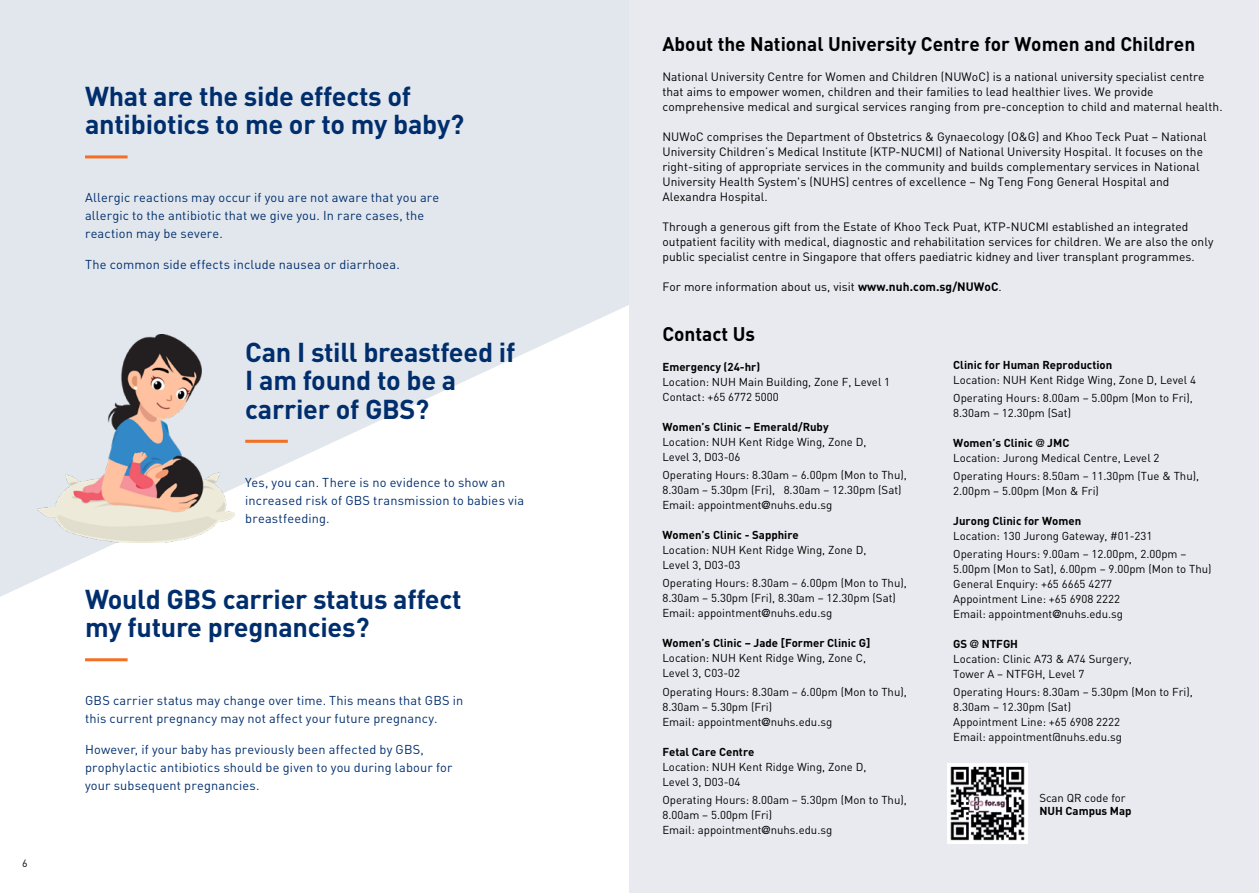
<style>
.page{position:relative;width:1259px;height:893px;background:#e2e7ed}
.page>*{position:absolute;margin:0;border:0;box-sizing:border-box;transform-origin:0 0}
.t1{font:700 27px/28.5px "DINOT";letter-spacing:-.01em;color:#002e6d}
.t2{font:700 19.5px "DINOT";color:#000}
.t3{font:12.75px/18px "DINOT";letter-spacing:.015em;color:#002e6d}
.t4{font:12px/15px "DINOT";letter-spacing:.005em;color:#000}
.t5{font:11.4px/15px "DINOT";color:#000}
.t6{font:700 11.4px "DINOT";color:#000}
.t7{font:10.5px "DIN";color:#000}
.s1{font-weight:700}
.s2{font-family:"DIN Alternate";font-weight:700}
.s3{font-family:"DIN Condensed";font-weight:700}
</style>
<div class="page">
<svg style="left:0;top:305px;width:629px;height:588px;fill:#fff"></svg>
<div style="left:629px;top:0;width:630px;height:893px;background:#e9eaf0"></div>
<img style="left:37px;top:334px;width:198px;height:208px">
<hr style="left:85px;top:155px;width:43px;height:3px;background:#f36f21">
<hr style="left:245px;top:440px;width:43px;height:3px;background:#f36f21">
<hr style="left:85px;top:658px;width:43px;height:3px;background:#f36f21">
<img style="left:947px;top:764px;width:80px;height:80px">
<p class="t7" style="left:22px;top:857px;width:7px">6</p>
<h1 class="t1" style="left:85px;top:81px;width:381px">What are the side effects of antibiotics to me or to my baby?</h1>
<p class="t3" style="left:85px;top:188px;width:356px">Allergic reactions may occur if you are not aware that you are allergic to the antibiotic that we give you. In rare cases, the reaction may be severe.</p>
<p class="t3" style="left:85px;top:255px;width:316px">The common side effects include nausea or diarrhoea.</p>
<h1 class="t1" style="left:245px;top:336px;width:271px">Can I still breastfeed if<br>I am found to be a carrier of GBS?</h1>
<p class="t3" style="left:245px;top:472px;width:280px">Yes, you can. There is no evidence to show an increased risk of GBS transmission to babies via breastfeeding.</p>
<h1 class="t1" style="left:85px;top:583px;width:378px">Would GBS carrier status affect my future pregnancies?</h1>
<p class="t3" style="left:85px;top:691px;width:380px">GBS carrier status may change over time. This means that GBS in this current pregnancy may not affect your future pregnancy.</p>
<p class="t3" style="left:85px;top:740px;width:369px">However, if your baby has previously been affected by GBS, prophylactic antibiotics should be given to you during labour for your subsequent pregnancies.</p>
<h2 class="t2" style="left:662px;top:30px;width:534px">About the National University Centre for Women and Children</h2>
<p class="t4" style="left:662px;top:68px;width:561px">National University Centre for Women and Children (NUWoC) is a national university specialist centre that aims to empower women, children and their families to lead healthier lives. We provide comprehensive medical and surgical services ranging from pre-conception to child and maternal health.</p>
<p class="t4" style="left:662px;top:128px;width:546px">NUWoC comprises the Department of Obstetrics &amp; Gynaecology (O&amp;G) and Khoo Teck Puat – National University Children’s Medical Institute (KTP-NUCMI) of National University Hospital. It focuses on the right-siting of appropriate services in the community and builds complementary services in National University Health System's (NUHS) centres of excellence – Ng Teng Fong General Hospital and Alexandra Hospital.</p>
<p class="t4" style="left:662px;top:218px;width:552px">Through a generous gift from the Estate of Khoo Teck Puat, KTP-NUCMI established an integrated outpatient facility with medical, diagnostic and rehabilitation services for children. We are also the only public specialist centre in Singapore that offers paediatric kidney and liver transplant programmes.</p>
<p class="t4" style="left:662px;top:278px;width:341px">For more information about us, visit <span class="s1">www.nuh.com.sg/NUWoC</span>.</p>
<h2 class="t2" style="left:662px;top:321px;width:94px">Contact Us</h2>
<p class="t6" style="left:662px;top:360px;width:99px">Emergency (24-hr)</p>
<p class="t5" style="left:662px;top:374px;width:229px">Location: NUH Main Building, Zone F, Level 1<br>Contact: +65 6772 5000</p>
<p class="t6" style="left:662px;top:420px;width:168px">Women’s Clinic – Emerald/Ruby</p>
<p class="t5" style="left:662px;top:434px;width:205px">Location: NUH Kent Ridge Wing, Zone D,<br>Level 3, D03-06</p>
<p class="t5" style="left:662px;top:467px;width:246px">Operating Hours: 8.30am – 6.00pm (Mon to Thu),<br>8.30am – 5.30pm (Fri), 8.30am – 12.30pm (Sat)<br>Email: appointment<span class="s2">@</span>nuhs.edu.sg</p>
<p class="t6" style="left:662px;top:528px;width:138px">Women’s Clinic - Sapphire</p>
<p class="t5" style="left:662px;top:542px;width:205px">Location: NUH Kent Ridge Wing, Zone D,<br>Level 3, D03-03</p>
<p class="t5" style="left:662px;top:575px;width:246px">Operating Hours: 8.30am – 6.00pm (Mon to Thu),<br>8.30am – 5.30pm (Fri), 8.30am – 12.30pm (Sat)<br>Email: appointment<span class="s2">@</span>nuhs.edu.sg</p>
<p class="t6" style="left:662px;top:636px;width:210px">Women’s Clinic – Jade [Former Clinic G]</p>
<p class="t5" style="left:662px;top:650px;width:205px">Location: NUH Kent Ridge Wing, Zone C,<br>Level 3, C03-02</p>
<p class="t5" style="left:662px;top:683px;width:246px">Operating Hours: 8.30am – 6.00pm (Mon to Thu),<br>8.30am – 5.30pm (Fri)<br>Email: appointment<span class="s2">@</span>nuhs.edu.sg</p>
<p class="t6" style="left:662px;top:744px;width:93px">Fetal Care Centre</p>
<p class="t5" style="left:662px;top:758px;width:205px">Location: NUH Kent Ridge Wing, Zone D,<br>Level 3, D03-04</p>
<p class="t5" style="left:662px;top:791px;width:246px">Operating Hours: 8.00am – 5.30pm (Mon to Thu),<br>8.00am – 5.00pm (Fri)<br>Email: appointment<span class="s2">@</span>nuhs.edu.sg</p>
<p class="t6" style="left:953px;top:357px;width:160px">Clinic for Human Reproduction</p>
<p class="t5" style="left:953px;top:370px;width:244px;line-height:18px">Location: NUH Kent Ridge Wing, Zone D, Level 4<br>Operating Hours: 8.00am – 5.00pm (Mon to Fri),</p>
<p class="t5" style="left:953px;top:405px;width:119px">8.30am – 12.30pm (Sat)</p>
<p class="t5" style="left:953px;top:435px;width:208px"><span class="s1">Women’s Clinic</span> <span class="s3">@</span> <span class="s1">JMC<br></span>Location: Jurong Medical Centre, Level 2</p>
<p class="t5" style="left:953px;top:468px;width:247px">Operating Hours: 8.50am – 11.30pm (Tue &amp; Thu),<br>2.00pm – 5.00pm (Mon &amp; Fri)</p>
<p class="t6" style="left:953px;top:513px;width:129px">Jurong Clinic for Women</p>
<p class="t5" style="left:953px;top:526px;width:235px;line-height:18px">Location: 130 Jurong Gateway, #01-231<br>Operating Hours: 9.00am – 12.00pm, 2.00pm –</p>
<p class="t5" style="left:953px;top:561px;width:260px">5.00pm (Mon to Sat), 6.00pm – 9.00pm (Mon to Thu)<br>General Enquiry: +65 6665 4277<br>Appointment Line: +65 6908 2222<br>Email: appointment<span class="s2">@</span>nuhs.edu.sg</p>
<p class="t5" style="left:953px;top:636px;width:180px"><span class="s1">GS</span> <span class="s2">@</span> <span class="s1">NTFGH<br></span>Location: Clinic A73 &amp; A74 Surgery,<br>Tower A – NTFGH, Level 7</p>
<p class="t5" style="left:953px;top:684px;width:241px">Operating Hours: 8.30am – 5.30pm (Mon to Fri), 8.30am – 12.30pm (Sat)<br>Appointment Line: +65 6908 2222<br>Email: appointment@nuhs.edu.sg</p>
<p class="t5" style="left:1039px;top:790px;width:88px">Scan QR code for</p>
<p class="t6" style="left:1039px;top:804px;width:94px">NUH Campus Map</p>
</div>
